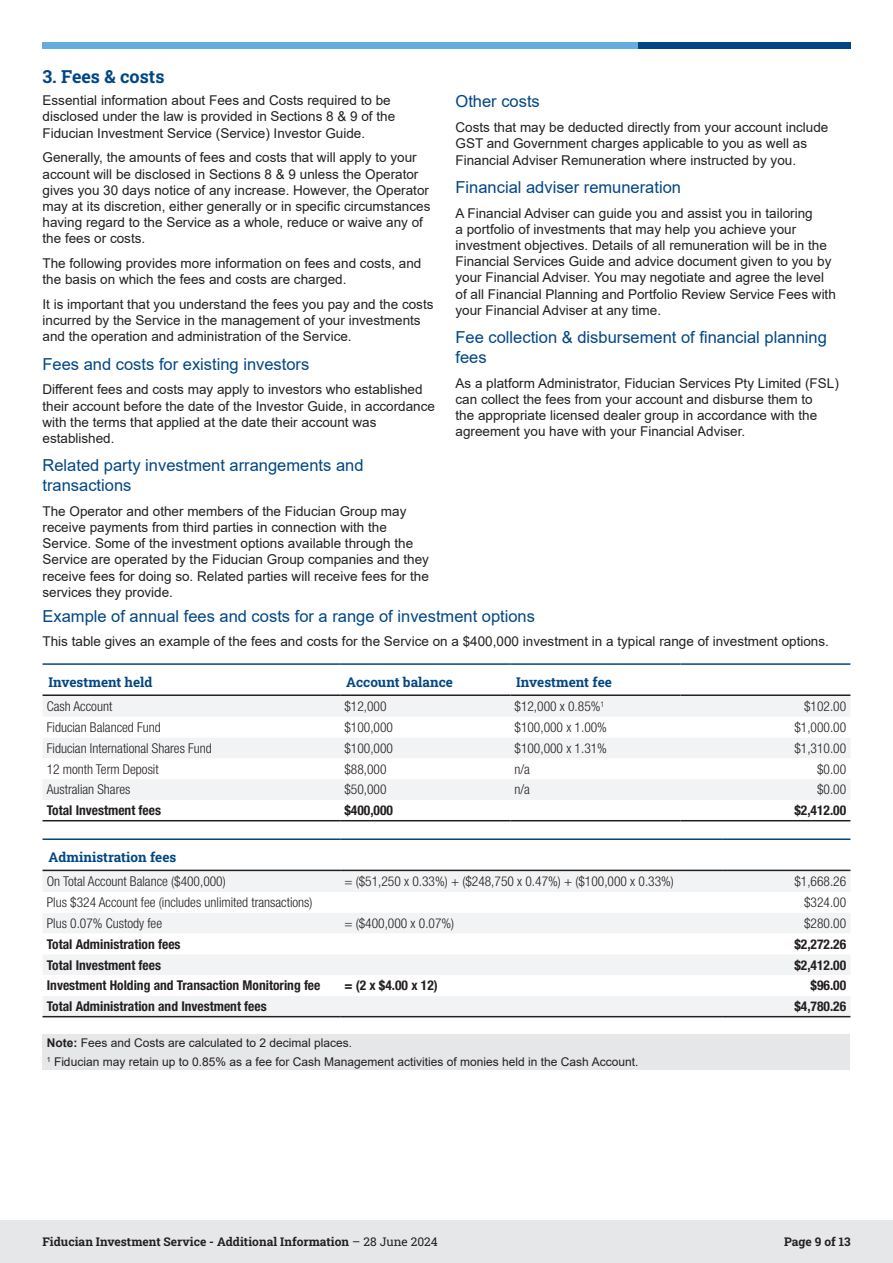
<style>
.page{position:relative;width:893px;height:1263px;background:#fff}
.page>*{position:absolute;margin:0;border:0;box-sizing:border-box;transform-origin:0 0}
.Section__ToC{font:18px "Roboto Slab";color:#004684}
.Sub_Heading_1{font:16.5px/19.8px "Arial";color:#004684}
.Paragraph{font:13.5px/16.2px "Arial";color:#231f20}
.Table_Text{font:300 condensed 13.5px "Helvetica Neue LT Pro";color:#231f20}
.Table_Text_Bold{font:700 condensed 13.5px "Helvetica Neue LT Pro";color:#231f20}
.Table_Heading{font:13.5px "Roboto Slab";color:#004684}
.Footnote{font:12px "Arial";color:#231f20}
.t1{font:12px "Roboto Slab";color:#231f20}
.s1{font-weight:700}
</style>
<div class="page">
<div style="left:638px;top:43px;width:212px;height:6px;background:#004684"></div>
<div style="left:43px;top:43px;width:595px;height:6px;background:#64addf"></div>
<div style="left:0;top:1220px;width:893px;height:43px;background:#e6e7e9"></div>
<div style="left:43px;top:696px;width:807px;height:20px;background:#f2f3f4"></div>
<svg style="left:43px;top:738px;width:807px;height:62px;fill:#f2f3f4"></svg>
<hr style="left:43px;top:663px;width:297px;height:2px;background:#004684">
<hr style="left:340px;top:663px;width:170px;height:2px;background:#004684">
<hr style="left:510px;top:663px;width:170px;height:2px;background:#004684">
<hr style="left:680px;top:663px;width:170px;height:2px;background:#004684">
<hr style="left:43px;top:694px;width:297px;height:2px;background:#231f20">
<hr style="left:340px;top:694px;width:170px;height:2px;background:#231f20">
<hr style="left:510px;top:694px;width:170px;height:2px;background:#231f20">
<hr style="left:680px;top:694px;width:170px;height:2px;background:#231f20">
<hr style="left:43px;top:820px;width:297px;height:1px;background:#231f20">
<hr style="left:340px;top:820px;width:170px;height:1px;background:#231f20">
<hr style="left:510px;top:820px;width:170px;height:1px;background:#231f20">
<hr style="left:680px;top:820px;width:170px;height:1px;background:#231f20">
<svg style="left:43px;top:869px;width:807px;height:1px"></svg>
<div style="left:43px;top:871px;width:807px;height:145px;background:#f2f3f4"></div>
<svg style="left:43px;top:892px;width:807px;height:104px"></svg>
<hr style="left:43px;top:838px;width:297px;height:2px;background:#004684">
<hr style="left:340px;top:838px;width:383px;height:2px;background:#004684">
<hr style="left:723px;top:838px;width:127px;height:2px;background:#004684">
<hr style="left:43px;top:870px;width:297px;height:1px;background:#231f20">
<hr style="left:340px;top:870px;width:383px;height:1px;background:#231f20">
<hr style="left:723px;top:870px;width:127px;height:1px;background:#231f20">
<hr style="left:43px;top:1016px;width:297px;height:1px;background:#231f20">
<hr style="left:340px;top:1016px;width:383px;height:1px;background:#231f20">
<hr style="left:723px;top:1016px;width:127px;height:1px;background:#231f20">
<div style="left:43px;top:1034px;width:807px;height:36px;background:#e6e7e9"></div>
<p class="Section__ToC" style="left:43px;top:64px;width:123px">3. Fees &amp; costs</p>
<p class="Paragraph" style="left:43px;top:92px;width:354px">Essential information about Fees and Costs required to be disclosed under the law is provided in Sections 8 &amp; 9 of the<br>Fiducian Investment Service (Service) Investor Guide.</p>
<p class="Paragraph" style="left:43px;top:149px;width:389px">Generally, the amounts of fees and costs that will apply to your account will be disclosed in Sections 8 &amp; 9 unless the Operator gives you 30 days notice of any increase. However, the Operator may at its discretion, either generally or in specific circumstances having regard to the Service as a whole, reduce or waive any of the fees or costs.</p>
<p class="Paragraph" style="left:43px;top:255px;width:380px">The following provides more information on fees and costs, and the basis on which the fees and costs are charged.</p>
<p class="Paragraph" style="left:43px;top:296px;width:392px">It is important that you understand the fees you pay and the costs incurred by the Service in the management of your investments and the operation and administration of the Service.</p>
<p class="Sub_Heading_1" style="left:43px;top:354px;width:268px">Fees and costs for existing investors</p>
<p class="Paragraph" style="left:43px;top:381px;width:394px">Different fees and costs may apply to investors who established their account before the date of the Investor Guide, in accordance with the terms that applied at the date their account was established.</p>
<p class="Sub_Heading_1" style="left:43px;top:455px;width:322px">Related party investment arrangements and transactions</p>
<p class="Paragraph" style="left:43px;top:503px;width:388px">The Operator and other members of the Fiducian Group may receive payments from third parties in connection with the Service. Some of the investment options available through the Service are operated by the Fiducian Group companies and they receive fees for doing so. Related parties will receive fees for the services they provide.</p>
<p class="Sub_Heading_1" style="left:455px;top:92px;width:86px">Other costs</p>
<p class="Paragraph" style="left:455px;top:119px;width:374px">Costs that may be deducted directly from your account include<br>GST and Government charges applicable to you as well as<br>Financial Adviser Remuneration where instructed by you.</p>
<p class="Sub_Heading_1" style="left:455px;top:177px;width:227px">Financial adviser remuneration</p>
<p class="Paragraph" style="left:455px;top:205px;width:382px">A Financial Adviser can guide you and assist you in tailoring<br>a portfolio of investments that may help you achieve your investment objectives. Details of all remuneration will be in the Financial Services Guide and advice document given to you by your Financial Adviser. You may negotiate and agree the level of all Financial Planning and Portfolio Review Service Fees with your Financial Adviser at any time.</p>
<p class="Sub_Heading_1" style="left:455px;top:327px;width:373px">Fee collection &amp; disbursement of financial planning fees</p>
<p class="Paragraph" style="left:455px;top:375px;width:385px">As a platform Administrator, Fiducian Services Pty Limited (FSL) can collect the fees from your account and disburse them to<br>the appropriate licensed dealer group in accordance with the agreement you have with your Financial Adviser.</p>
<p class="Sub_Heading_1" style="left:43px;top:606px;width:494px">Example of annual fees and costs for a range of investment options</p>
<p class="Paragraph" style="left:43px;top:633px;width:788px">This table gives an example of the fees and costs for the Service on a $400,000 investment in a typical range of investment options.</p>
<p class="Table_Heading" style="left:49px;top:672px;width:106px">Investment held</p>
<p class="Table_Heading" style="left:346px;top:672px;width:108px">Account balance</p>
<p class="Table_Heading" style="left:516px;top:672px;width:97px">Investment fee</p>
<p class="Table_Text" style="left:47px;top:699px;width:67px">Cash Account</p>
<p class="Table_Text" style="left:344px;top:699px;width:44px">$12,000</p>
<p class="Table_Text" style="left:514px;top:699px;width:91px">$12,000 x 0.85%<sup>1</sup></p>
<p class="Table_Text" style="left:804px;top:699px;width:44px">$102.00</p>
<p class="Table_Text" style="left:47px;top:719px;width:116px">Fiducian Balanced Fund</p>
<p class="Table_Text" style="left:344px;top:719px;width:50px">$100,000</p>
<p class="Table_Text" style="left:514px;top:719px;width:94px">$100,000 x 1.00%</p>
<p class="Table_Text" style="left:794px;top:719px;width:53px">$1,000.00</p>
<p class="Table_Text" style="left:47px;top:740px;width:167px">Fiducian International Shares Fund</p>
<p class="Table_Text" style="left:344px;top:740px;width:50px">$100,000</p>
<p class="Table_Text" style="left:514px;top:740px;width:94px">$100,000 x 1.31%</p>
<p class="Table_Text" style="left:794px;top:740px;width:53px">$1,310.00</p>
<p class="Table_Text" style="left:47px;top:761px;width:113px">12 month Term Deposit</p>
<p class="Table_Text" style="left:344px;top:761px;width:44px">$88,000</p>
<p class="Table_Text" style="left:514px;top:761px;width:17px">n/a</p>
<p class="Table_Text" style="left:817px;top:761px;width:31px">$0.00</p>
<p class="Table_Text" style="left:47px;top:782px;width:85px">Australian Shares</p>
<p class="Table_Text" style="left:344px;top:782px;width:44px">$50,000</p>
<p class="Table_Text" style="left:514px;top:782px;width:17px">n/a</p>
<p class="Table_Text" style="left:817px;top:782px;width:31px">$0.00</p>
<p class="Table_Text_Bold" style="left:47px;top:802px;width:116px">Total Investment fees</p>
<p class="Table_Text_Bold" style="left:344px;top:802px;width:50px">$400,000</p>
<p class="Table_Text_Bold" style="left:794px;top:802px;width:53px">$2,412.00</p>
<p class="Table_Heading" style="left:49px;top:848px;width:129px">Administration fees</p>
<p class="Table_Text" style="left:47px;top:874px;width:180px">On Total Account Balance ($400,000)</p>
<p class="Table_Text" style="left:344px;top:874px;width:331px">= ($51,250 x 0.33%) + ($248,750 x 0.47%) + ($100,000 x 0.33%)</p>
<p class="Table_Text" style="left:794px;top:874px;width:53px">$1,668.26</p>
<p class="Table_Text" style="left:47px;top:895px;width:267px">Plus $324 Account fee (includes unlimited transactions)</p>
<p class="Table_Text" style="left:804px;top:895px;width:44px">$324.00</p>
<p class="Table_Text" style="left:47px;top:915px;width:117px">Plus 0.07% Custody fee</p>
<p class="Table_Text" style="left:344px;top:915px;width:111px">= ($400,000 x 0.07%)</p>
<p class="Table_Text" style="left:804px;top:915px;width:44px">$280.00</p>
<p class="Table_Text_Bold" style="left:47px;top:936px;width:135px">Total Administration fees</p>
<p class="Table_Text_Bold" style="left:794px;top:936px;width:53px">$2,272.26</p>
<p class="Table_Text_Bold" style="left:47px;top:956px;width:116px">Total Investment fees</p>
<p class="Table_Text_Bold" style="left:794px;top:956px;width:53px">$2,412.00</p>
<p class="Table_Text_Bold" style="left:47px;top:977px;width:275px">Investment Holding and Transaction Monitoring fee</p>
<p class="Table_Text_Bold" style="left:344px;top:977px;width:95px">= (2 x $4.00 x 12)</p>
<p class="Table_Text_Bold" style="left:811px;top:977px;width:37px">$96.00</p>
<p class="Table_Text_Bold" style="left:47px;top:998px;width:221px">Total Administration and Investment fees</p>
<p class="Table_Text_Bold" style="left:794px;top:998px;width:53px">$4,780.26</p>
<p class="Footnote" style="left:47px;top:1035px;width:307px"><span class="s1">Note:</span> Fees and Costs are calculated to 2 decimal places.</p>
<p class="Footnote" style="left:47px;top:1053px;width:593px"><sup>1</sup> Fiducian may retain up to 0.85% as a fee for Cash Management activities of monies held in the Cash Account.</p>
<p class="t1" style="left:43px;top:1233px;width:397px">Fiducian Investment Service - Additional Information – 28 June 2024</p>
<p class="t1" style="left:784px;top:1233px;width:68px">Page 9 of 13</p>
</div>
